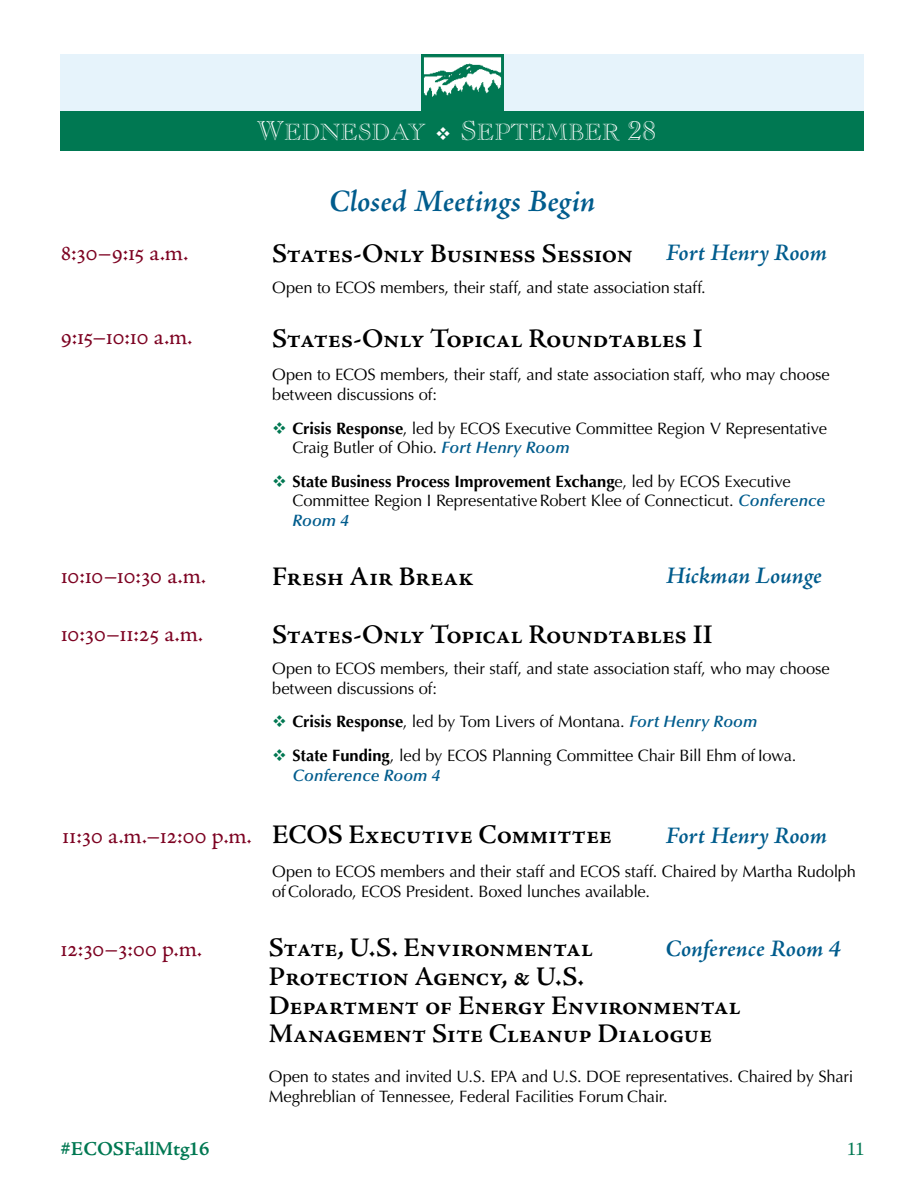
<style>
.page{position:relative;width:918px;height:1188px;background:#fff}
.page>*{position:absolute;margin:0;border:0;box-sizing:border-box;transform-origin:0 0}
.t1{font:italic 600 31.5px "Adobe Jenson Pro";letter-spacing:-.005em;color:#005c8d}
.t2{font:600 27px/28.5px "Adobe Jenson Pro";letter-spacing:-.01em;color:#000}
.t3{font:24px "Adobe Jenson Pro";letter-spacing:-.02em;color:#7d0322}
.t4{font:italic 600 24px "Adobe Jenson Pro";color:#005c8d}
.t5{font:22.95px "Caslon Open Face LT Std SC850";color:#fff}
.t6{font:19.5px "Adobe Jenson Pro Semibold Capt";color:#007852}
.t7{font:19.5px "Adobe Jenson Pro";color:#007852}
.t8{font:16.5px/19.8px "Optima LT Std";letter-spacing:-.01em;color:#000}
.s1{font-size:27px}
.s2{font-style:italic;font-size:24px;color:#005c8d}
.s3{color:#007852}
.s4{font-weight:700}
.s5{font-weight:600;font-style:italic;color:#005c8d}
.s6{font-weight:400;font-size:24px;color:#7d0322}
</style>
<div class="page">
<div style="left:61px;top:54px;width:803px;height:59px;background:#e6f3fb"></div>
<img style="left:422px;top:54px;width:81px;height:57px">
<div style="left:61px;top:111px;width:803px;height:40px;background:#007852"></div>
<h3 class="t5" style="left:257px;top:119px;width:401px"><span class="s1">W</span>EDNESDAY ❖ <span class="s1">S</span>EPTEMBER <span class="s1">28</span></h3>
<h1 class="t1" style="left:329px;top:183px;width:268px">Closed Meetings Begin</h1>
<h3 class="t3" style="left:61px;top:239px;width:129px">8:30–9:15 a.m.</h3>
<h2 class="t2" style="left:272px;top:240px;width:556px">States-Only Business Session <span class="s2">Fort Henry Room</span></h2>
<p class="t8" style="left:272px;top:277px;width:435px">Open to ECOS members, their staff, and state association staff.</p>
<h3 class="t3" style="left:61px;top:323px;width:133px">9:15–10:10 a.m.</h3>
<h2 class="t2" style="left:272px;top:325px;width:432px">States-Only Topical Roundtables I</h2>
<p class="t8" style="left:272px;top:365px;width:559px">Open to ECOS members, their staff, and state association staff, who may choose between discussions of:</p>
<p class="t8" style="left:292px;top:418px;width:536px;text-indent:-20px"><span class="s3">❖</span> <span class="s4">Crisis Response</span>, led by ECOS Executive Committee Region V Representative<br>Craig Butler of Ohio. <span class="s5">Fort Henry Room</span></p>
<p class="t8" style="left:292px;top:471px;width:534px;text-indent:-20px"><span class="s3">❖</span> <span class="s4">State Business Process Improvement Exchang</span>e, led by ECOS Executive<br>Committee Region I Representative Robert Klee of Connecticut. <span class="s5">Conference<br>Room 4</span></p>
<h3 class="t3" style="left:61px;top:562px;width:147px">10:10–10:30 a.m.</h3>
<h2 class="t2" style="left:272px;top:563px;width:203px">Fresh Air Break</h2>
<h3 class="t4" style="left:666px;top:562px;width:158px">Hickman Lounge</h3>
<h3 class="t3" style="left:61px;top:620px;width:144px">10:30–11:25 a.m.</h3>
<h2 class="t2" style="left:272px;top:621px;width:442px">States-Only Topical Roundtables II</h2>
<p class="t8" style="left:272px;top:659px;width:559px">Open to ECOS members, their staff, and state association staff, who may choose between discussions of:</p>
<p class="t8" style="left:272px;top:712px;width:487px"><span class="s3">❖</span> <span class="s4">Crisis Response</span>, led by Tom Livers of Montana. <span class="s5">Fort Henry Room</span></p>
<p class="t8" style="left:292px;top:746px;width:506px;text-indent:-20px"><span class="s3">❖</span> <span class="s4">State Funding</span>, led by ECOS Planning Committee Chair Bill Ehm of Iowa.<br><span class="s5">Conference Room 4</span></p>
<h2 class="t2" style="left:62px;top:821px;width:551px"><span class="s6">11:30 a.m.–12:00 p.m.</span> ECOS Executive Committee</h2>
<h3 class="t4" style="left:666px;top:822px;width:163px">Fort Henry Room</h3>
<p class="t8" style="left:272px;top:862px;width:585px">Open to ECOS members and their staff and ECOS staff. Chaired by Martha Rudolph of Colorado, ECOS President. Boxed lunches available.</p>
<h2 class="t2" style="left:269px;top:934px;width:474px">State, U.S. Environmental<br>Protection Agency, &amp; U.S.<br>Department of Energy Environmental<br>Management Site Cleanup Dialogue</h2>
<h3 class="t3" style="left:60px;top:935px;width:143px">12:30–3:00 p.m.</h3>
<h3 class="t4" style="left:666px;top:935px;width:177px">Conference Room 4</h3>
<p class="t8" style="left:269px;top:1067px;width:586px">Open to states and invited U.S. EPA and U.S. DOE representatives. Chaired by Shari<br>Meghreblian of Tennessee, Federal Facilities Forum Chair.</p>
<p class="t6" style="left:60px;top:1137px;width:151px">#ECOSFallMtg16</p>
<p class="t7" style="left:848px;top:1138px;width:18px">11</p>
</div>
